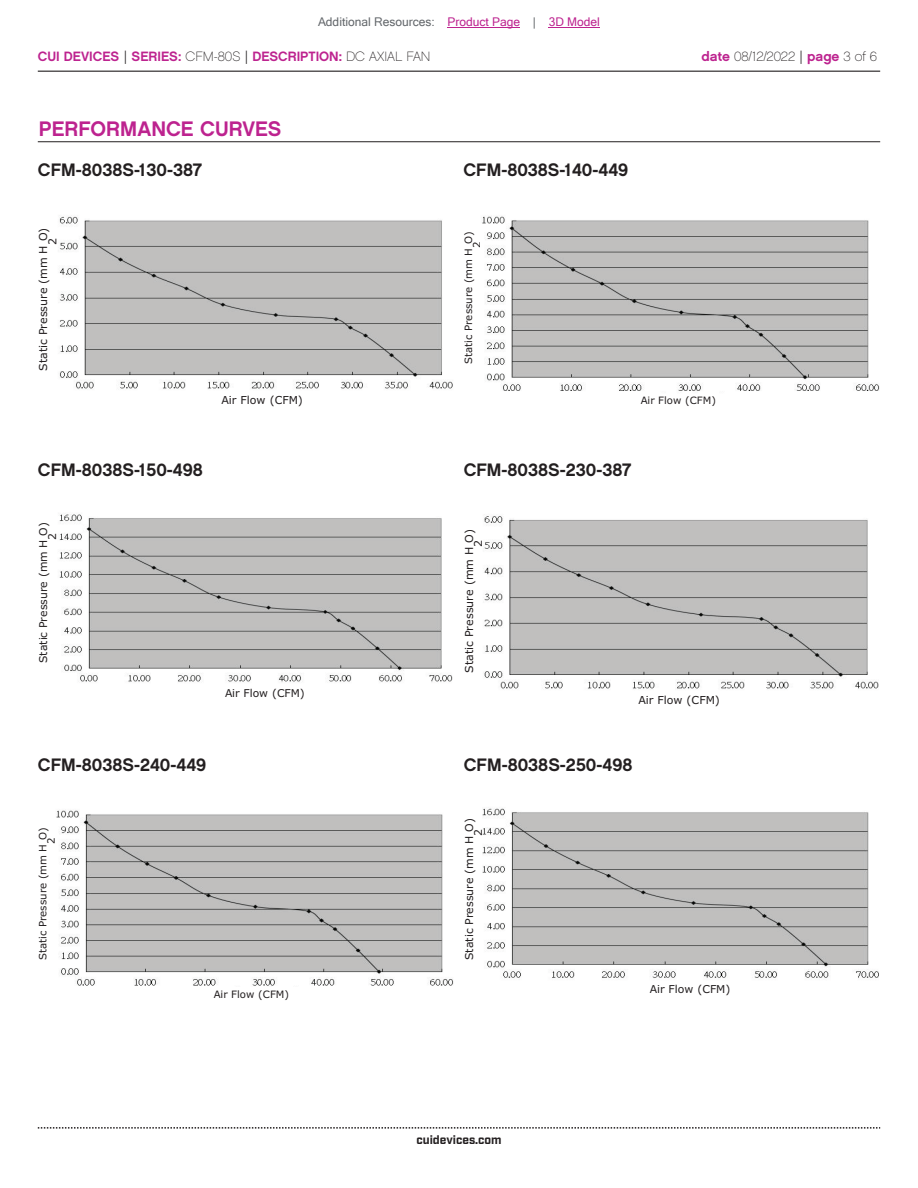
<style>
.page{position:relative;width:918px;height:1188px;background:#fff}
.page>*{position:absolute;margin:0;border:0;box-sizing:border-box;transform-origin:0 0}
.t1{font:21px "Chalet New York Nineteen Sixty";color:#bd238f}
.t2{font:18px "Chalet New York Nineteen Sixty";color:#231f20}
.t3{font:13.5px "Chalet New York Nineteen Sixty";color:#bd238f}
.t4{font:13.5px "Chalet Paris Nineteen Sixty";letter-spacing:-.005em;color:#231f20}
.t5{font:12px "Microsoft Sans Serif";color:#63676b}
.t6{font:700 12px "Industry";color:#231f20}
.t7{font:10.95px/9px "Verdana";color:#231f20}
.t8{font:10.8px/8.9px "Verdana";color:#231f20}
.t9{font:10.2px/8.4px "Verdana";color:#231f20}
.s1{color:#bd238f}
.s2{font-family:"Industry";color:#231f20}
.s3{font-family:"Chalet Paris Nineteen Sixty";color:#231f20}
.s4{font-family:"Chalet New York Nineteen Sixty";color:#bd238f}
.s5{font-family:"Industry"}
</style>
<div class="page">
<hr style="left:38px;top:71px;width:842px;height:1px;background:#231f20">
<svg style="left:38px;top:1127px;width:842px;height:2px"></svg>
<hr style="left:38px;top:141px;width:842px;height:1px;background:#231f20">
<img style="left:59px;top:514px;width:394px;height:169px">
<img style="left:482px;top:216px;width:398px;height:175px">
<img style="left:59px;top:216px;width:394px;height:174px">
<img style="left:482px;top:808px;width:397px;height:170px">
<img style="left:56px;top:810px;width:398px;height:176px">
<img style="left:484px;top:516px;width:395px;height:174px">
<hr style="left:448px;top:27px;width:72px;height:1px;background:#bd238f">
<hr style="left:549px;top:27px;width:51px;height:1px;background:#bd238f">
<p class="t5" style="left:318px;top:15px;width:283px">Additional Resources: <span class="s1">Product Page</span> | <span class="s1">3D Model</span></p>
<p class="t3" style="left:38px;top:47px;width:394px">CUI DEVICES <span class="s2">|</span> SERIES: <span class="s3">CFM-80S</span> <span class="s2">|</span> DESCRIPTION: <span class="s3">DC AXIAL FAN</span></p>
<p class="t4" style="left:702px;top:48px;width:177px"><span class="s4">date</span> 08/12/2022 <span class="s5">|</span> <span class="s4">page</span> 3 of 6</p>
<p class="t1" style="left:39px;top:115px;width:244px">PERFORMANCE CURVES</p>
<p class="t2" style="left:38px;top:158px;width:166px">CFM-8038S-130-387</p>
<p class="t7" style="left:39px;top:245px;width:19px;text-indent:-126px;rotate:-90deg">Static Pressure (mm H O)<br>2</p>
<p class="t7" style="left:222px;top:396px;width:83px">Air Flow (CFM)</p>
<p class="t2" style="left:38px;top:458px;width:166px">CFM-8038S-150-498</p>
<p class="t8" style="left:39px;top:540px;width:19px;text-indent:-123px;rotate:-90deg">Static Pressure (mm H O)<br>2</p>
<p class="t8" style="left:225px;top:688px;width:81px">Air Flow (CFM)</p>
<p class="t2" style="left:38px;top:753px;width:170px">CFM-8038S-240-449</p>
<p class="t9" style="left:39px;top:844px;width:18px;text-indent:-116px;rotate:-90deg">Static Pressure (mm H O)<br>2</p>
<p class="t9" style="left:214px;top:990px;width:77px">Air Flow (CFM)</p>
<p class="t2" style="left:464px;top:158px;width:166px">CFM-8038S-140-449</p>
<p class="t9" style="left:464px;top:248px;width:18px;text-indent:-116px;rotate:-90deg">Static Pressure (mm H O)<br>2</p>
<p class="t9" style="left:641px;top:396px;width:77px">Air Flow (CFM)</p>
<p class="t2" style="left:464px;top:458px;width:169px">CFM-8038S-230-387</p>
<p class="t7" style="left:464px;top:547px;width:19px;text-indent:-126px;rotate:-90deg">Static Pressure (mm H O)<br>2</p>
<p class="t7" style="left:639px;top:695px;width:83px">Air Flow (CFM)</p>
<p class="t2" style="left:464px;top:753px;width:170px">CFM-8038S-250-498</p>
<p class="t8" style="left:465px;top:836px;width:19px;text-indent:-124px;rotate:-90deg">Static Pressure (mm H O)<br>2</p>
<p class="t6" style="left:416px;top:1132px;width:87px">cuidevices.com</p>
<p class="t8" style="left:650px;top:984px;width:82px">Air Flow (CFM)</p>
</div>
